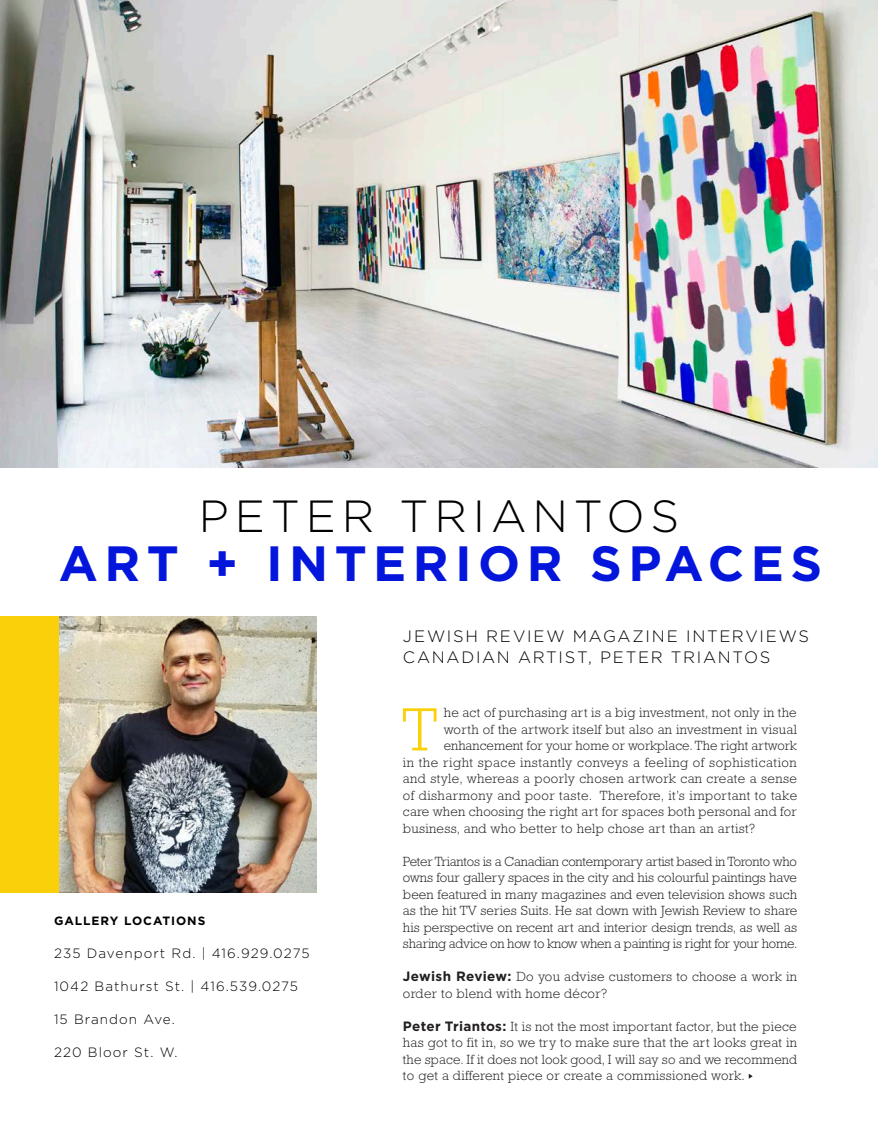
<style>
.page{position:relative;width:878px;height:1134px;background:#fff}
.page>*{position:absolute;margin:0;border:0;box-sizing:border-box;transform-origin:0 0}
.t1{font:300 62.1px "Rockwell Std";color:#fad00a}
.t2{font:700 49.5px "Gotham";letter-spacing:.13em;color:#0416dc}
.t3{font:300 45px "Gotham";letter-spacing:.13em;color:#000}
.t4{font:300 16.5px/21px "Gotham";letter-spacing:.105em;color:#000}
.t5{font:300 13.5px/16.5px "Rockwell Std";letter-spacing:.025em;color:#231f20;text-align:justify}
.t6{font:300 13.5px "Gotham";letter-spacing:.08em;color:#000}
.t7{font:300 13.5px "Rockwell Std";letter-spacing:.005em;color:#231f20}
.t8{font:700 12px "Gotham";letter-spacing:.08em;color:#000}
.s1{font-family:"Gotham";font-weight:700}
</style>
<div class="page">
<img style="left:0;top:0;width:878px;height:468px">
<img style="left:59px;top:617px;width:257px;height:276px">
<div style="left:0;top:617px;width:59px;height:276px;background:#fad00a"></div>
<svg style="left:748px;top:1074px;width:4px;height:5px"></svg>
<p class="t3" style="left:199px;top:487px;width:482px">PETER TRIANTOS</p>
<p class="t2" style="left:59px;top:530px;width:764px">ART + INTERIOR SPACES</p>
<p class="t8" style="left:54px;top:913px;width:153px">GALLERY LOCATIONS</p>
<p class="t6" style="left:54px;top:945px;width:257px">235 Davenport Rd. | 416.929.0275</p>
<p class="t6" style="left:54px;top:978px;width:245px">1042 Bathurst St. | 416.539.0275</p>
<p class="t6" style="left:54px;top:1011px;width:122px">15 Brandon Ave.</p>
<p class="t6" style="left:54px;top:1044px;width:125px">220 Bloor St. W.</p>
<p class="t4" style="left:403px;top:626px;width:407px">JEWISH REVIEW MAGAZINE INTERVIEWS<br>CANADIAN ARTIST, PETER TRIANTOS</p>
<p class="t1" style="left:402px;top:694px;width:37px">T</p>
<p class="t5" style="left:443px;top:705px;width:354px">he act of purchasing art is a big investment, not only in the</p>
<p class="t5" style="left:443px;top:721px;width:355px">worth of the artwork itself but also an investment in visual</p>
<p class="t7" style="left:443px;top:738px;width:354px">enhancement for your home or workplace. The right artwork</p>
<p class="t5" style="left:403px;top:754px;width:395px">in the right space instantly conveys a feeling of sophistication</p>
<p class="t5" style="left:403px;top:771px;width:395px">and style, whereas a poorly chosen artwork can create a sense</p>
<p class="t5" style="left:403px;top:787px;width:396px">of disharmony and poor taste. Therefore, it’s important to take</p>
<p class="t5" style="left:403px;top:804px;width:395px">care when choosing the right art for spaces both personal and for</p>
<p class="t5" style="left:403px;top:820px;width:353px">business, and who better to help chose art than an artist?</p>
<p class="t5" style="left:403px;top:853px;width:396px">Peter Triantos is a Canadian contemporary artist based in Toronto who owns four gallery spaces in the city and his colourful paintings have been featured in many magazines and even television shows such as the hit TV series Suits. He sat down with Jewish Review to share his perspective on recent art and interior design trends, as well as sharing advice on how to know when a painting is right for your home.</p>
<p class="t5" style="left:403px;top:969px;width:395px"><span class="s1">Jewish Review:</span> Do you advise customers to choose a work in order to blend with home décor?</p>
<p class="t5" style="left:403px;top:1018px;width:395px"><span class="s1">Peter Triantos:</span> It is not the most important factor, but the piece has got to fit in, so we try to make sure that the art looks great in the space. If it does not look good, I will say so and we recommend to get a different piece or create a commissioned work.</p>
</div>
